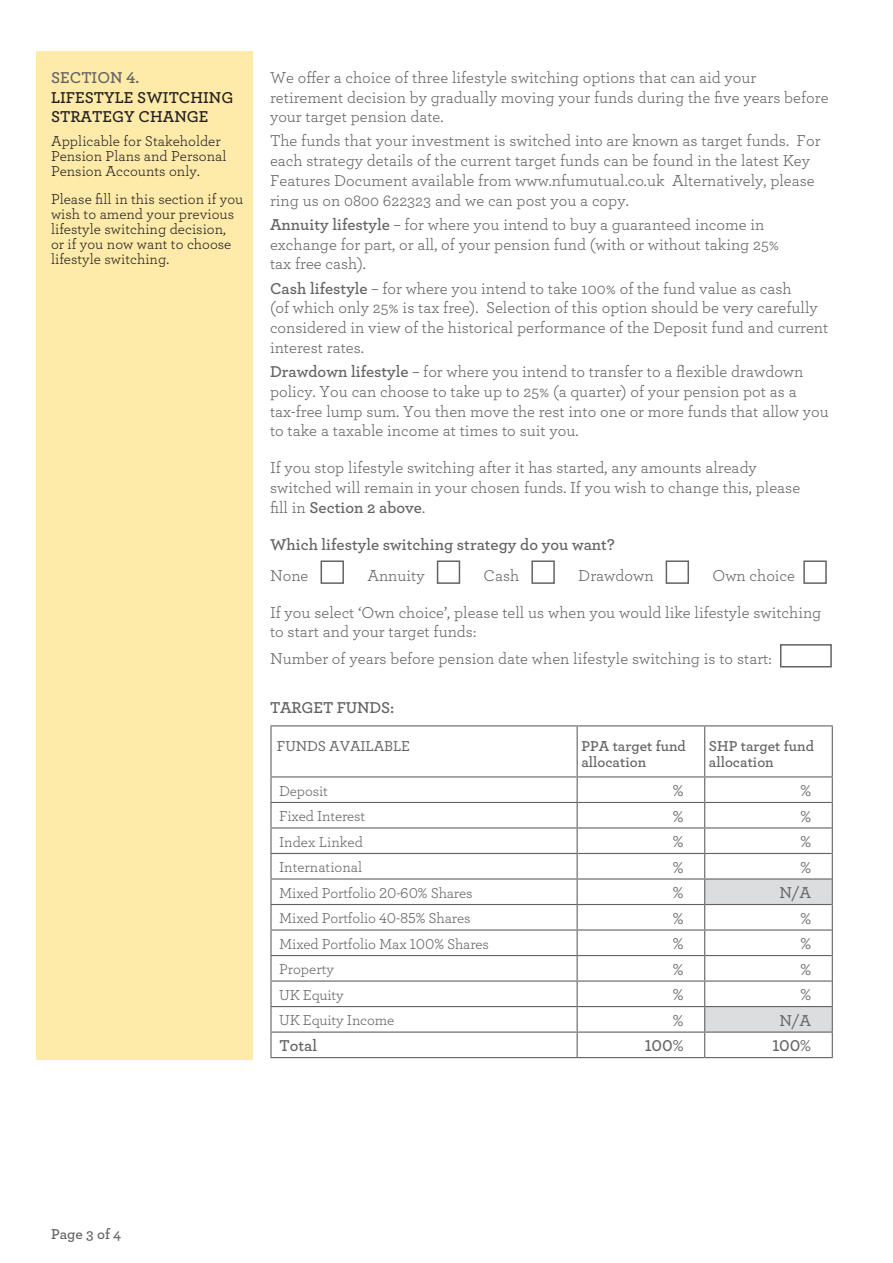
<style>
.page{position:relative;width:893px;height:1263px;background:#fff}
.page>*{position:absolute;margin:0;border:0;box-sizing:border-box;transform-origin:0 0}
.MAIN_BODY_COPY{font:16.5px/19.8px "Archer";color:#636366}
.MAIN_BODY_COPY-2{font:600 16.5px "Archer";color:#636366}
.MAIN_BODY_COPY-3{font:600 16.5px/19.8px "Archer";color:#231f20}
.MAIN_BODY_COPY-4{font:500 16.5px "Archer";color:#636366}
.MAIN_BODY_COPY-5{font:15px/15px "Archer";color:#231f20}
.Body_Copy_General_TextA4{font:15px "Archer";letter-spacing:-.01em;color:#636366}
.MAIN_BODY_COPY-6{font:600 15px/16.5px "Archer";color:#636366}
.Body_Copy_General_TextA4-2{font:500 15px "Archer";letter-spacing:-.01em;color:#636366}
.MAIN_BODY_COPY-7{font:15px "Archer";color:#636366}
.s1{color:#636366}
.s2{font-weight:600}
</style>
<div class="page">
<div style="left:36px;top:51px;width:217px;height:1008px;background:#ffeba9"></div>
<div style="left:321px;top:560px;width:23px;height:24px;border:2px solid #636366"></div>
<div style="left:437px;top:560px;width:23px;height:24px;border:2px solid #636366"></div>
<div style="left:531px;top:560px;width:24px;height:24px;border:2px solid #636366"></div>
<div style="left:666px;top:560px;width:23px;height:24px;border:2px solid #636366"></div>
<div style="left:803px;top:560px;width:24px;height:24px;border:2px solid #636366"></div>
<div style="left:780px;top:644px;width:52px;height:23px;border:2px solid #636366"></div>
<hr style="left:270px;top:726px;width:2px;height:50px;background:#636366">
<hr style="left:270px;top:725px;width:307px;height:1px;background:#636366">
<hr style="left:577px;top:726px;width:1px;height:50px;background:#636366">
<hr style="left:577px;top:725px;width:128px;height:1px;background:#636366">
<hr style="left:705px;top:725px;width:128px;height:1px;background:#636366">
<hr style="left:704px;top:726px;width:1px;height:50px;background:#636366">
<hr style="left:832px;top:726px;width:1px;height:50px;background:#636366">
<hr style="left:270px;top:777px;width:2px;height:25px;background:#636366">
<hr style="left:270px;top:776px;width:307px;height:1px;background:#636366">
<hr style="left:577px;top:776px;width:128px;height:1px;background:#636366">
<hr style="left:705px;top:776px;width:128px;height:1px;background:#636366">
<hr style="left:270px;top:803px;width:2px;height:24px;background:#636366">
<hr style="left:270px;top:802px;width:308px;height:1px;background:#636366">
<hr style="left:578px;top:802px;width:127px;height:1px;background:#636366">
<hr style="left:270px;top:828px;width:2px;height:25px;background:#636366">
<hr style="left:270px;top:827px;width:308px;height:1px;background:#636366">
<hr style="left:578px;top:827px;width:127px;height:1px;background:#636366">
<hr style="left:270px;top:854px;width:2px;height:24px;background:#636366">
<hr style="left:270px;top:853px;width:308px;height:1px;background:#636366">
<hr style="left:578px;top:853px;width:127px;height:1px;background:#636366">
<hr style="left:270px;top:879px;width:2px;height:25px;background:#636366">
<hr style="left:270px;top:878px;width:308px;height:1px;background:#636366">
<hr style="left:578px;top:878px;width:127px;height:1px;background:#636366">
<hr style="left:270px;top:905px;width:2px;height:24px;background:#636366">
<hr style="left:270px;top:904px;width:308px;height:1px;background:#636366">
<hr style="left:578px;top:904px;width:127px;height:1px;background:#636366">
<hr style="left:270px;top:930px;width:2px;height:25px;background:#636366">
<hr style="left:270px;top:929px;width:308px;height:1px;background:#636366">
<hr style="left:578px;top:929px;width:127px;height:1px;background:#636366">
<hr style="left:270px;top:956px;width:2px;height:24px;background:#636366">
<hr style="left:270px;top:982px;width:2px;height:24px;background:#636366">
<hr style="left:270px;top:955px;width:308px;height:1px;background:#636366">
<hr style="left:270px;top:980px;width:308px;height:2px;background:#636366">
<hr style="left:578px;top:955px;width:127px;height:1px;background:#636366">
<hr style="left:578px;top:980px;width:127px;height:2px;background:#636366">
<hr style="left:270px;top:1007px;width:2px;height:24px;background:#636366">
<hr style="left:270px;top:1006px;width:308px;height:1px;background:#636366">
<hr style="left:578px;top:1006px;width:127px;height:1px;background:#636366">
<hr style="left:270px;top:1033px;width:2px;height:24px;background:#636366">
<hr style="left:270px;top:1031px;width:307px;height:2px;background:#636366">
<hr style="left:270px;top:1057px;width:307px;height:1px;background:#636366">
<svg style="left:577px;top:777px;width:1px;height:280px"></svg>
<hr style="left:577px;top:1031px;width:128px;height:2px;background:#636366">
<hr style="left:577px;top:1057px;width:128px;height:1px;background:#636366">
<svg style="left:704px;top:777px;width:129px;height:280px"></svg>
<hr style="left:705px;top:1057px;width:128px;height:1px;background:#636366">
<p class="MAIN_BODY_COPY-3" style="left:51px;top:66px;width:184px"><span class="s1">SECTION 4.<br></span>LIFESTYLE SWITCHING<br>STRATEGY CHANGE</p>
<p class="MAIN_BODY_COPY-5" style="left:51px;top:133px;width:177px">Applicable for Stakeholder<br>Pension Plans and Personal<br>Pension Accounts only.</p>
<p class="MAIN_BODY_COPY-5" style="left:51px;top:190px;width:194px">Please fill in this section if you wish to amend your previous lifestyle switching decision,<br>or if you now want to choose lifestyle switching.</p>
<p class="MAIN_BODY_COPY" style="left:270px;top:67px;width:560px">We offer a choice of three lifestyle switching options that can aid your retirement decision by gradually moving your funds during the five years before your target pension date.</p>
<p class="MAIN_BODY_COPY" style="left:270px;top:130px;width:552px">The funds that your investment is switched into are known as target funds. For each strategy details of the current target funds can be found in the latest Key Features Document available from www.nfumutual.co.uk Alternatively, please ring us on 0800 622323 and we can post you a copy.</p>
<p class="MAIN_BODY_COPY" style="left:270px;top:214px;width:511px"><span class="s2">Annuity lifestyle</span> – for where you intend to buy a guaranteed income in exchange for part, or all, of your pension fund (with or without taking 25% tax free cash).</p>
<p class="MAIN_BODY_COPY" style="left:270px;top:277px;width:560px"><span class="s2">Cash lifestyle</span> – for where you intend to take 100% of the fund value as cash<br>(of which only 25% is tax free). Selection of this option should be very carefully considered in view of the historical performance of the Deposit fund and current interest rates.</p>
<p class="MAIN_BODY_COPY" style="left:270px;top:361px;width:560px"><span class="s2">Drawdown lifestyle</span> – for where you intend to transfer to a flexible drawdown policy. You can choose to take up to 25% (a quarter) of your pension pot as a tax-free lump sum. You then move the rest into one or more funds that allow you to take a taxable income at times to suit you.</p>
<p class="MAIN_BODY_COPY" style="left:270px;top:457px;width:532px">If you stop lifestyle switching after it has started, any amounts already switched will remain in your chosen funds. If you wish to change this, please fill in <span class="s2">Section 2 above</span>.</p>
<p class="MAIN_BODY_COPY-2" style="left:270px;top:532px;width:346px">Which lifestyle switching strategy do you want?</p>
<p class="MAIN_BODY_COPY" style="left:270px;top:565px;width:40px">None</p>
<p class="MAIN_BODY_COPY" style="left:367px;top:565px;width:59px">Annuity</p>
<p class="MAIN_BODY_COPY" style="left:484px;top:565px;width:37px">Cash</p>
<p class="MAIN_BODY_COPY" style="left:578px;top:565px;width:77px">Drawdown</p>
<p class="MAIN_BODY_COPY" style="left:712px;top:565px;width:84px">Own choice</p>
<p class="MAIN_BODY_COPY" style="left:270px;top:601px;width:553px">If you select ‘Own choice’, please tell us when you would like lifestyle switching to start and your target funds:</p>
<p class="MAIN_BODY_COPY" style="left:270px;top:648px;width:503px">Number of years before pension date when lifestyle switching is to start:</p>
<p class="MAIN_BODY_COPY-2" style="left:270px;top:695px;width:126px">TARGET FUNDS:</p>
<p class="Body_Copy_General_TextA4-2" style="left:277px;top:735px;width:135px">FUNDS AVAILABLE</p>
<p class="MAIN_BODY_COPY-6" style="left:581px;top:736px;width:106px">PPA target fund allocation</p>
<p class="MAIN_BODY_COPY-6" style="left:709px;top:736px;width:106px">SHP target fund allocation</p>
<p class="Body_Copy_General_TextA4" style="left:279px;top:780px;width:50px">Deposit</p>
<p class="MAIN_BODY_COPY-4" style="left:673px;top:779px;width:12px">%</p>
<p class="MAIN_BODY_COPY-4" style="left:800px;top:779px;width:12px">%</p>
<p class="Body_Copy_General_TextA4" style="left:279px;top:806px;width:88px">Fixed Interest</p>
<p class="MAIN_BODY_COPY-4" style="left:673px;top:804px;width:12px">%</p>
<p class="MAIN_BODY_COPY-4" style="left:800px;top:804px;width:12px">%</p>
<p class="Body_Copy_General_TextA4" style="left:279px;top:831px;width:85px">Index Linked</p>
<p class="MAIN_BODY_COPY-4" style="left:673px;top:830px;width:12px">%</p>
<p class="MAIN_BODY_COPY-4" style="left:800px;top:830px;width:12px">%</p>
<p class="Body_Copy_General_TextA4" style="left:279px;top:857px;width:85px">International</p>
<p class="MAIN_BODY_COPY-4" style="left:673px;top:855px;width:12px">%</p>
<p class="MAIN_BODY_COPY-4" style="left:800px;top:855px;width:12px">%</p>
<p class="Body_Copy_General_TextA4" style="left:279px;top:882px;width:195px">Mixed Portfolio 20-60% Shares</p>
<p class="MAIN_BODY_COPY-4" style="left:673px;top:881px;width:12px">%</p>
<p class="MAIN_BODY_COPY-4" style="left:779px;top:881px;width:33px">N/A</p>
<p class="Body_Copy_General_TextA4" style="left:279px;top:908px;width:193px">Mixed Portfolio 40-85% Shares</p>
<p class="MAIN_BODY_COPY-4" style="left:673px;top:906px;width:12px">%</p>
<p class="MAIN_BODY_COPY-4" style="left:800px;top:906px;width:12px">%</p>
<p class="Body_Copy_General_TextA4" style="left:279px;top:933px;width:211px">Mixed Portfolio Max 100% Shares</p>
<p class="MAIN_BODY_COPY-4" style="left:673px;top:932px;width:12px">%</p>
<p class="MAIN_BODY_COPY-4" style="left:800px;top:932px;width:12px">%</p>
<p class="MAIN_BODY_COPY-7" style="left:279px;top:959px;width:56px">Property</p>
<p class="MAIN_BODY_COPY-4" style="left:673px;top:957px;width:12px">%</p>
<p class="MAIN_BODY_COPY-4" style="left:800px;top:957px;width:12px">%</p>
<p class="Body_Copy_General_TextA4" style="left:279px;top:984px;width:66px">UK Equity</p>
<p class="MAIN_BODY_COPY-4" style="left:673px;top:983px;width:12px">%</p>
<p class="MAIN_BODY_COPY-4" style="left:800px;top:983px;width:12px">%</p>
<p class="Body_Copy_General_TextA4" style="left:279px;top:1010px;width:117px">UK Equity Income</p>
<p class="MAIN_BODY_COPY-4" style="left:673px;top:1008px;width:12px">%</p>
<p class="MAIN_BODY_COPY-4" style="left:779px;top:1008px;width:33px">N/A</p>
<p class="MAIN_BODY_COPY-2" style="left:279px;top:1033px;width:39px">Total</p>
<p class="MAIN_BODY_COPY-2" style="left:645px;top:1033px;width:40px">100%</p>
<p class="MAIN_BODY_COPY-2" style="left:772px;top:1033px;width:40px">100%</p>
<p class="MAIN_BODY_COPY-6" style="left:51px;top:1224px;width:72px">Page 3 of 4</p>
</div>
